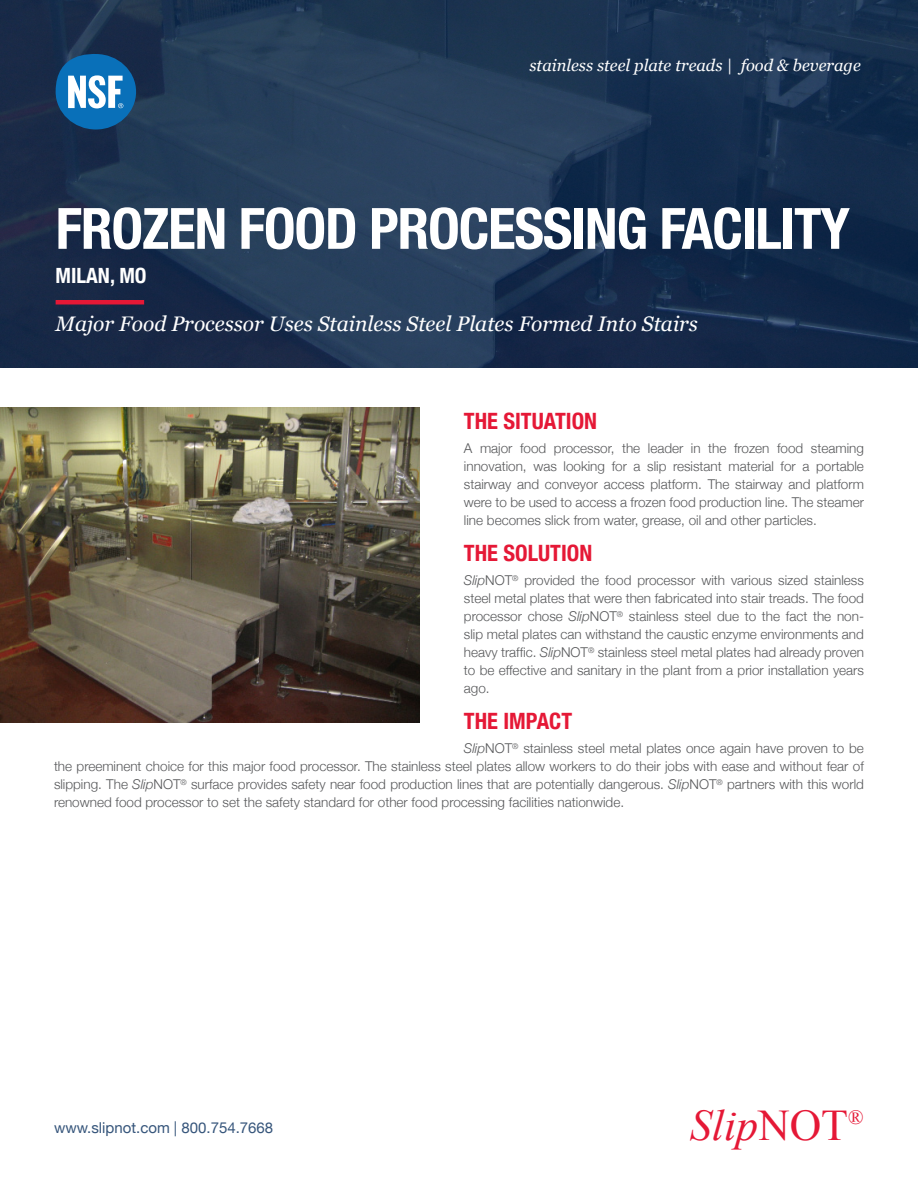
<style>
.page{position:relative;width:918px;height:1188px;background:#fff}
.page>*{position:absolute;margin:0;border:0;box-sizing:border-box;transform-origin:0 0}
.t1{font:700 condensed 57px "Helvetica Neue";letter-spacing:-.02em;color:#fff}
.t2{font:italic 43.8px "Times New Roman";color:#e51836}
.t3{font:700 condensed 22.5px "Helvetica Neue";color:#e51836}
.t4{font:italic 21px "Georgia";color:#fff}
.t5{font:700 condensed 21px "Helvetica Neue";color:#fff}
.t6{font:italic 16.5px "Georgia";color:#fff}
.t7{font:15px "Helvetica Neue";color:#36557b}
.t8{font:300 13.5px/18px "Helvetica Neue";color:#57585a;text-align:justify}
.s1{font-style:italic}
.s2{font-style:normal}
</style>
<div class="page">
<svg style="left:0;top:0;width:918px;height:367px;background:#1c3350"></svg>
<hr style="left:56px;top:300px;width:88px;height:4px;background:#e51836">
<svg style="left:56px;top:52px;width:80px;height:77px;background:#397cae"></svg>
<img style="left:0;top:408px;width:420px;height:315px">
<p class="t6" style="left:530px;top:55px;width:333px">stainless steel plate treads | food &amp; beverage</p>
<p class="t1" style="left:56px;top:194px;width:796px">FROZEN FOOD PROCESSING FACILITY</p>
<p class="t5" style="left:56px;top:263px;width:92px">MILAN, MO</p>
<p class="t4" style="left:56px;top:311px;width:644px">Major Food Processor Uses Stainless Steel Plates Formed Into Stairs</p>
<p class="t3" style="left:464px;top:408px;width:135px">THE SITUATION</p>
<p class="t8" style="left:464px;top:439px;width:402px">A major food processor, the leader in the frozen food steaming innovation, was looking for a slip resistant material for a portable stairway and conveyor access platform. The stairway and platform were to be used to access a frozen food production line. The steamer line becomes slick from water, grease, oil and other particles.</p>
<p class="t3" style="left:464px;top:540px;width:130px">THE SOLUTION</p>
<p class="t8" style="left:464px;top:571px;width:402px"><span class="s1">Slip</span>NOT<sup>®</sup> provided the food processor with various sized stainless steel metal plates that were then fabricated into stair treads. The food processor chose <span class="s1">Slip</span>NOT<sup>®</sup> stainless steel due to the fact the non&shy;slip metal plates can withstand the caustic enzyme environments and heavy traffic. <span class="s1">Slip</span>NOT<sup>®</sup> stainless steel metal plates had already proven to be effective and sanitary in the plant from a prior installation years ago.</p>
<p class="t3" style="left:464px;top:708px;width:110px">THE IMPACT</p>
<p class="t8" style="left:54px;top:739px;width:812px;text-indent:410px"><span class="s1">Slip</span>NOT<sup>®</sup> stainless steel metal plates once again have proven to be the preeminent choice for this major food processor. The stainless steel plates allow workers to do their jobs with ease and without fear of slipping. The <span class="s1">Slip</span>NOT<sup>®</sup> surface provides safety near food production lines that are potentially dangerous. <span class="s1">Slip</span>NOT<sup>®</sup> partners with this world renowned food processor to set the safety standard for other food processing facilities nationwide.</p>
<p class="t7" style="left:54px;top:1119px;width:221px">www.slipnot.com | 800.754.7668</p>
<p class="t2" style="left:690px;top:1095px;width:175px">Slip<span class="s2">NOT</span><sup>®</sup></p>
</div>
